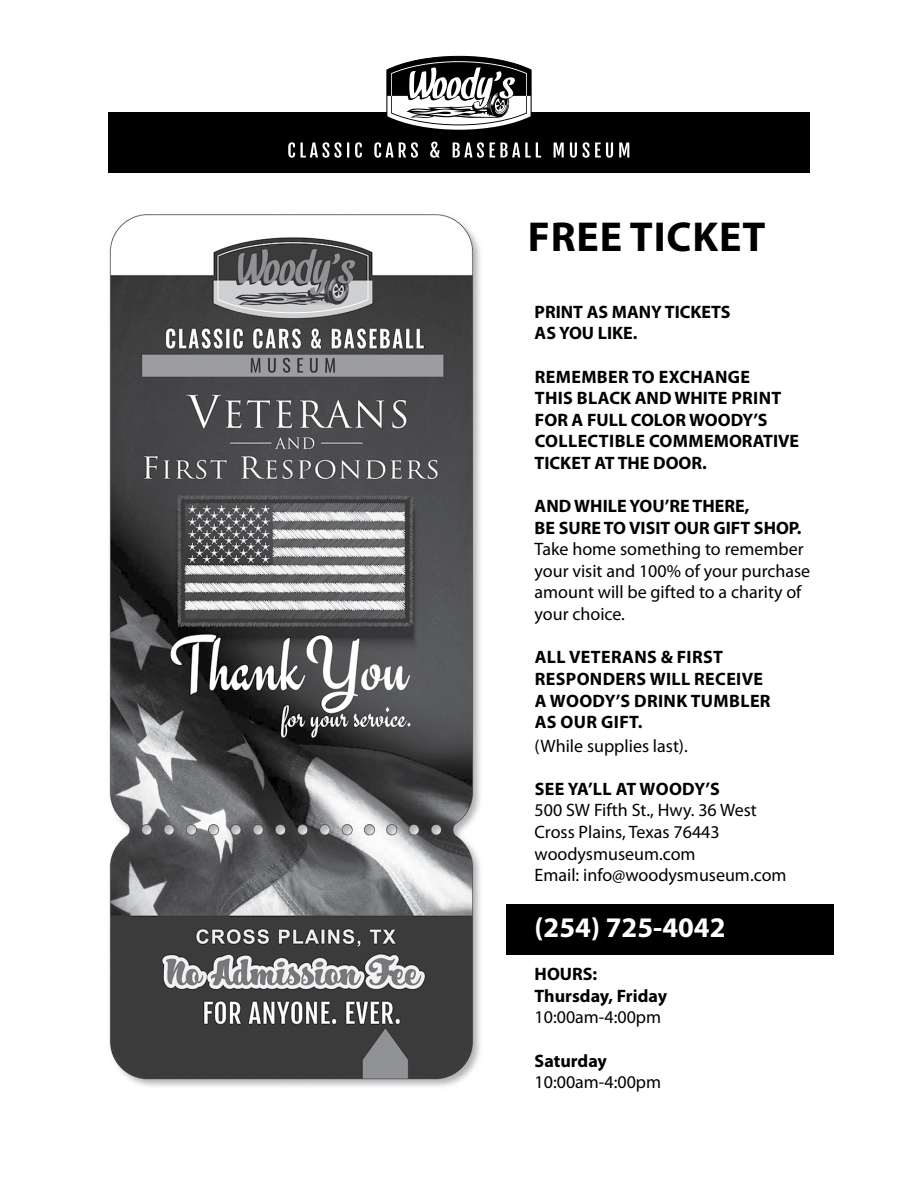
<style>
.page{position:relative;width:918px;height:1188px;background:#fff}
.page>*{position:absolute;margin:0;border:0;box-sizing:border-box;transform-origin:0 0}
.t1{font:700 42px "Myriad Pro";letter-spacing:.02em;color:#000}
.t2{font:700 28.5px "Myriad Pro";color:#fff}
.t3{font:18px/21.6px "Myriad Pro";color:#000}
.t4{font:700 18px/21.6px "Myriad Pro";color:#000}
.t5{font:700 18px/21.6px "Myriad Pro";letter-spacing:.02em;color:#000}
</style>
<div class="page">
<div style="left:108px;top:112px;width:702px;height:60px;background:#000"></div>
<img style="left:109px;top:214px;width:371px;height:873px">
<svg style="left:386px;top:56px;width:146px;height:74px"></svg>
<svg style="left:288px;top:142px;width:341px;height:16px"></svg>
<div style="left:506px;top:904px;width:327px;height:50px;background:#000"></div>
<h1 class="t1" style="left:528px;top:210px;width:239px">FREE TICKET</h1>
<p class="t4" style="left:535px;top:300px;width:198px">PRINT AS MANY TICKETS<br>AS YOU LIKE.</p>
<p class="t4" style="left:535px;top:365px;width:266px">REMEMBER TO EXCHANGE<br>THIS BLACK AND WHITE PRINT<br>FOR A FULL COLOR WOODY’S<br>COLLECTIBLE COMMEMORATIVE<br>TICKET AT THE DOOR.</p>
<p class="t4" style="left:535px;top:495px;width:268px">AND WHILE YOU’RE THERE,<br>BE SURE TO VISIT OUR GIFT SHOP.</p>
<p class="t3" style="left:535px;top:538px;width:277px">Take home something to remember your visit and 100% of your purchase amount will be gifted to a charity of your choice.</p>
<p class="t5" style="left:535px;top:646px;width:237px">ALL VETERANS &amp; FIRST<br>RESPONDERS WILL RECEIVE<br>A WOODY’S DRINK TUMBLER<br>AS OUR GIFT.</p>
<p class="t3" style="left:535px;top:734px;width:155px">(While supplies last).</p>
<p class="t5" style="left:535px;top:777px;width:187px">SEE YA’LL AT WOODY’S</p>
<p class="t3" style="left:535px;top:799px;width:253px">500 SW Fifth St., Hwy. 36 West<br>Cross Plains, Texas 76443 woodysmuseum.com<br>Email: info@woodysmuseum.com</p>
<h2 class="t2" style="left:535px;top:909px;width:193px">(254) 725-4042</h2>
<p class="t4" style="left:535px;top:963px;width:134px">HOURS:<br>Thursday, Friday</p>
<p class="t3" style="left:535px;top:1006px;width:128px">10:00am-4:00pm</p>
<p class="t4" style="left:535px;top:1049px;width:74px">Saturday</p>
<p class="t3" style="left:535px;top:1071px;width:128px">10:00am-4:00pm</p>
</div>
